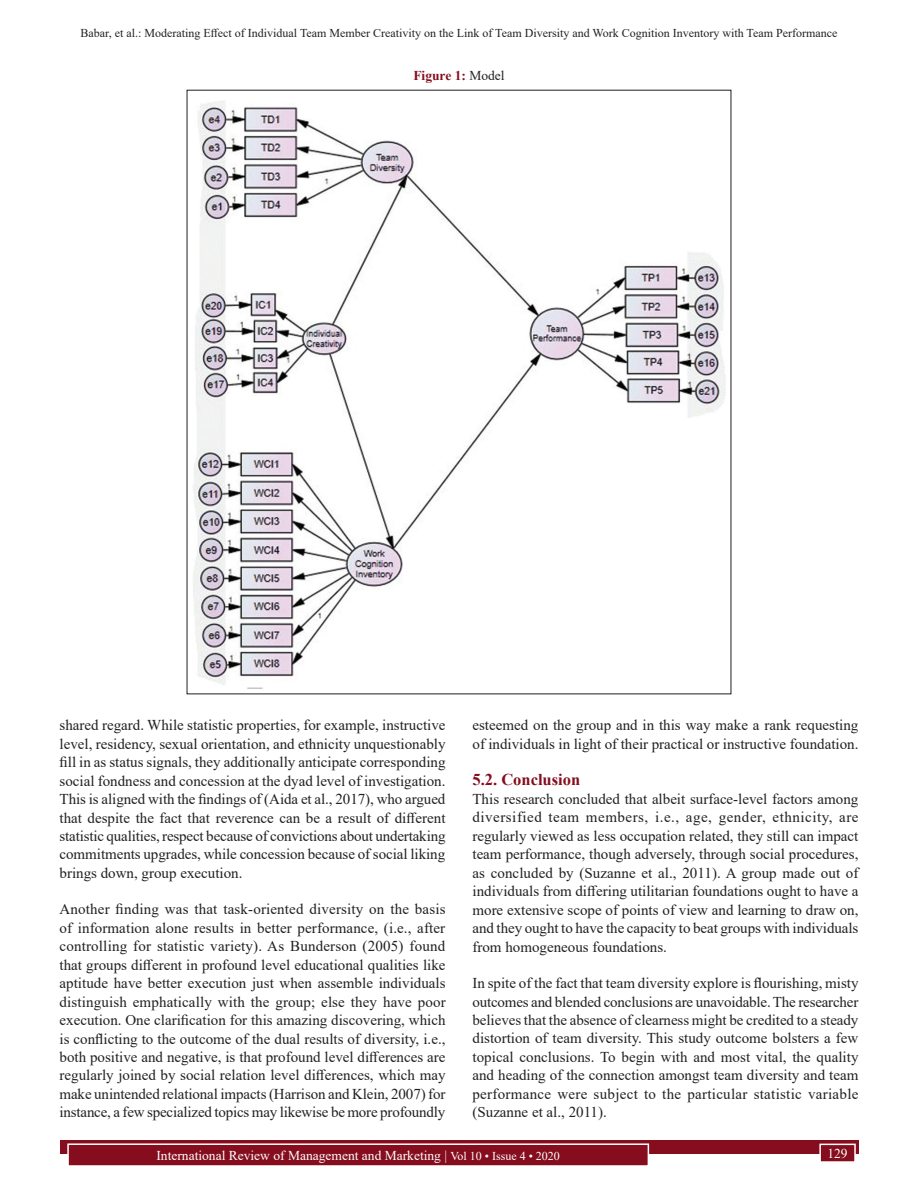
<style>
.page{position:relative;width:918px;height:1188px;background:#fff}
.page>*{position:absolute;margin:0;border:0;box-sizing:border-box;transform-origin:0 0}
.t1{font:700 16.5px "Times New Roman";color:#850d1d}
.TX{font:15px/18.5px "Times New Roman";color:#231f20;text-align:justify}
.t2{font:13.5px "Times New Roman";color:#fff}
.FGC{font:700 13.5px "Times New Roman";color:#850d1d}
.t3{font:12px "Times New Roman";color:#231f20}
.s1{font-weight:400;color:#231f20}
.s2{font-size:12px}
</style>
<div class="page">
<div style="left:60px;top:1140px;width:798px;height:13px;background:#850d1d"></div>
<div style="left:68px;top:1144px;width:580px;height:22px;background:#850d1d"></div>
<div style="left:67px;top:1143px;width:582px;height:24px;border:2px solid #fff"></div>
<div style="left:820px;top:1144px;width:35px;height:18px;background:#850d1d"></div>
<div style="left:819px;top:1144px;width:37px;height:19px;border:2px solid #fff"></div>
<img style="left:193px;top:101px;width:533px;height:588px">
<p class="t3" style="left:81px;top:25px;width:758px">Babar, et al.: Moderating Effect of Individual Team Member Creativity on the Link of Team Diversity and Work Cognition Inventory with Team Performance</p>
<p class="FGC" style="left:413px;top:66px;width:93px">Figure 1: <span class="s1">Model</span></p>
<p class="TX" style="left:60px;top:715px;width:387px">shared regard. While statistic properties, for example, instructive level, residency, sexual orientation, and ethnicity unquestionably fill in as status signals, they additionally anticipate corresponding social fondness and concession at the dyad level of investigation.<br>This is aligned with the findings of (Aida et al., 2017), who argued that despite the fact that reverence can be a result of different statistic qualities, respect because of convictions about undertaking commitments upgrades, while concession because of social liking brings down, group execution.</p>
<p class="TX" style="left:60px;top:900px;width:388px">Another finding was that task-oriented diversity on the basis of information alone results in better performance, (i.e., after controlling for statistic variety). As Bunderson (2005) found that groups different in profound level educational qualities like aptitude have better execution just when assemble individuals distinguish emphatically with the group; else they have poor execution. One clarification for this amazing discovering, which is conflicting to the outcome of the dual results of diversity, i.e., both positive and negative, is that profound level differences are regularly joined by social relation level differences, which may make unintended relational impacts (Harrison and Klein, 2007) for instance, a few specialized topics may likewise be more profoundly</p>
<p class="TX" style="left:472px;top:715px;width:387px">esteemed on the group and in this way make a rank requesting of individuals in light of their practical or instructive foundation.</p>
<h2 class="t1" style="left:472px;top:768px;width:109px">5.2. Conclusion</h2>
<p class="TX" style="left:472px;top:789px;width:388px">This research concluded that albeit surface-level factors among diversified team members, i.e., age, gender, ethnicity, are regularly viewed as less occupation related, they still can impact team performance, though adversely, through social procedures, as concluded by (Suzanne et al., 2011). A group made out of individuals from differing utilitarian foundations ought to have a more extensive scope of points of view and learning to draw on, and they ought to have the capacity to beat groups with individuals from homogeneous foundations.</p>
<p class="TX" style="left:472px;top:973px;width:388px">In spite of the fact that team diversity explore is flourishing, misty outcomes and blended conclusions are unavoidable. The researcher believes that the absence of clearness might be credited to a steady distortion of team diversity. This study outcome bolsters a few topical conclusions. To begin with and most vital, the quality and heading of the connection amongst team diversity and team performance were subject to the particular statistic variable (Suzanne et al., 2011).</p>
<p class="t2" style="left:156px;top:1146px;width:405px">International Review of Management and Marketing | <span class="s2">Vol 10 • Issue 4 • 2020</span></p>
<p class="t2" style="left:827px;top:1144px;width:22px">129</p>
</div>
